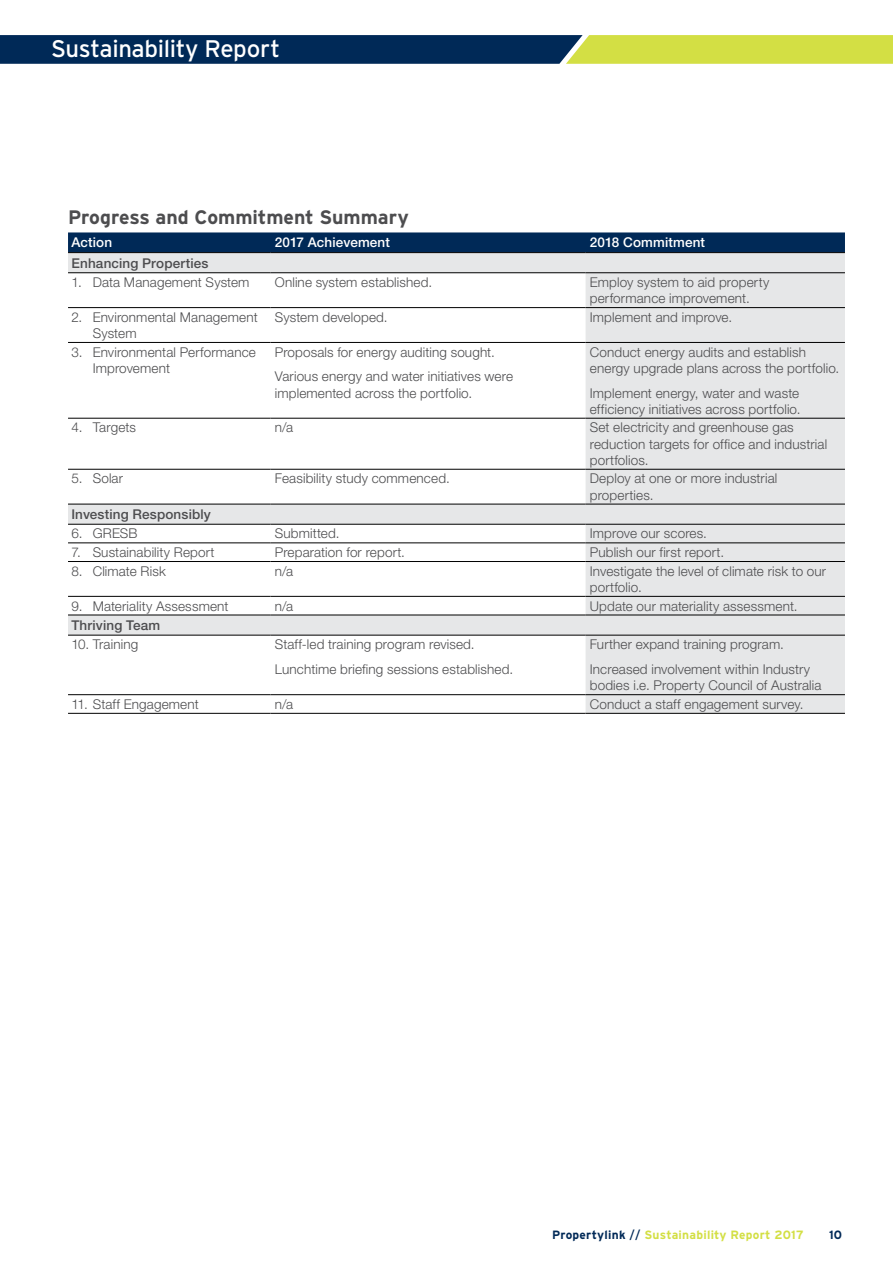
<style>
.page{position:relative;width:893px;height:1263px;background:#fff}
.page>*{position:absolute;margin:0;border:0;box-sizing:border-box;transform-origin:0 0}
.t1{font:24px "Interstate";letter-spacing:-.015em;color:#fff}
.t2{font:700 19.5px "Interstate";letter-spacing:-.005em;color:#4d4d4f}
.t3{font:300 13.5px/16.2px "Helvetica Neue LT Std";letter-spacing:.01em;color:#4d4d4f}
.t4{font:500 13.5px "Helvetica Neue LT Std";letter-spacing:.01em;color:#4d4d4f}
.t5{font:500 13.5px "Helvetica Neue LT Std";letter-spacing:.01em;color:#fff}
.t6{font:700 12px "Interstate";letter-spacing:.02em;color:#d3df44}
.t7{font:700 12px "Interstate";color:#002957}
.s1{color:#002957}
.s2{font-weight:400;color:#002957}
</style>
<div class="page">
<svg style="left:0;top:35px;width:893px;height:29px;background:#4e6c53"></svg>
<div style="left:68px;top:232px;width:777px;height:20px;background:#002957"></div>
<svg style="left:68px;top:253px;width:777px;height:460px"></svg>
<hr style="left:68px;top:307px;width:203px;height:1px;background:#000">
<hr style="left:271px;top:307px;width:315px;height:1px;background:#000">
<hr style="left:586px;top:307px;width:259px;height:1px;background:#000">
<hr style="left:68px;top:342px;width:203px;height:1px;background:#000">
<hr style="left:271px;top:342px;width:315px;height:1px;background:#000">
<hr style="left:586px;top:342px;width:259px;height:1px;background:#000">
<hr style="left:68px;top:418px;width:203px;height:1px;background:#000">
<hr style="left:271px;top:418px;width:315px;height:1px;background:#000">
<hr style="left:586px;top:418px;width:259px;height:1px;background:#000">
<hr style="left:68px;top:469px;width:203px;height:1px;background:#000">
<hr style="left:271px;top:469px;width:315px;height:1px;background:#000">
<hr style="left:586px;top:469px;width:259px;height:1px;background:#000">
<hr style="left:68px;top:543px;width:203px;height:1px;background:#000">
<hr style="left:271px;top:543px;width:315px;height:1px;background:#000">
<hr style="left:586px;top:543px;width:259px;height:1px;background:#000">
<hr style="left:68px;top:561px;width:203px;height:1px;background:#000">
<hr style="left:271px;top:561px;width:315px;height:1px;background:#000">
<hr style="left:586px;top:561px;width:259px;height:1px;background:#000">
<hr style="left:68px;top:596px;width:203px;height:1px;background:#000">
<hr style="left:271px;top:596px;width:315px;height:1px;background:#000">
<hr style="left:586px;top:596px;width:259px;height:1px;background:#000">
<hr style="left:68px;top:694px;width:203px;height:1px;background:#000">
<hr style="left:271px;top:694px;width:315px;height:1px;background:#000">
<hr style="left:586px;top:694px;width:259px;height:1px;background:#000">
<hr style="left:68px;top:713px;width:203px;height:1px;background:#000">
<hr style="left:271px;top:713px;width:315px;height:1px;background:#000">
<hr style="left:586px;top:713px;width:259px;height:1px;background:#000">
<hr style="left:68px;top:252px;width:203px;height:1px;background:#000">
<hr style="left:271px;top:252px;width:315px;height:1px;background:#000">
<hr style="left:586px;top:252px;width:259px;height:1px;background:#000">
<hr style="left:68px;top:504px;width:203px;height:1px;background:#000">
<hr style="left:271px;top:504px;width:315px;height:1px;background:#000">
<hr style="left:586px;top:504px;width:259px;height:1px;background:#000">
<hr style="left:68px;top:524px;width:203px;height:1px;background:#000">
<hr style="left:271px;top:524px;width:315px;height:1px;background:#000">
<hr style="left:586px;top:524px;width:259px;height:1px;background:#000">
<hr style="left:68px;top:615px;width:203px;height:1px;background:#000">
<hr style="left:271px;top:615px;width:315px;height:1px;background:#000">
<hr style="left:586px;top:615px;width:259px;height:1px;background:#000">
<hr style="left:68px;top:635px;width:203px;height:1px;background:#000">
<hr style="left:271px;top:635px;width:315px;height:1px;background:#000">
<hr style="left:586px;top:635px;width:259px;height:1px;background:#000">
<hr style="left:68px;top:272px;width:203px;height:1px;background:#000">
<hr style="left:271px;top:272px;width:315px;height:1px;background:#000">
<hr style="left:586px;top:272px;width:259px;height:1px;background:#000">
<h1 class="t1" style="left:51px;top:36px;width:230px">Sustainability Report</h1>
<h2 class="t2" style="left:68px;top:206px;width:342px">Progress and Commitment Summary</h2>
<p class="t5" style="left:71px;top:234px;width:42px">Action</p>
<p class="t5" style="left:275px;top:234px;width:117px">2017 Achievement</p>
<p class="t5" style="left:590px;top:234px;width:117px">2018 Commitment</p>
<p class="t4" style="left:71px;top:255px;width:139px">Enhancing Properties</p>
<p class="t3" style="left:71px;top:274px;width:180px">1. Data Management System</p>
<p class="t3" style="left:275px;top:274px;width:159px">Online system established.</p>
<p class="t3" style="left:590px;top:274px;width:181px">Employ system to aid property performance improvement.</p>
<p class="t3" style="left:93px;top:309px;width:166px;text-indent:-21px">2. Environmental Management<br>System</p>
<p class="t3" style="left:275px;top:309px;width:114px">System developed.</p>
<p class="t3" style="left:590px;top:309px;width:144px">Implement and improve.</p>
<p class="t3" style="left:93px;top:343px;width:165px;text-indent:-21px">3. Environmental Performance<br>Improvement</p>
<p class="t3" style="left:275px;top:339px;width:240px;line-height:24.8px">Proposals for energy auditing sought.<br>Various energy and water initiatives were</p>
<p class="t3" style="left:275px;top:384px;width:199px">implemented across the portfolio.</p>
<p class="t3" style="left:590px;top:343px;width:251px">Conduct energy audits and establish energy upgrade plans across the portfolio.</p>
<p class="t3" style="left:590px;top:384px;width:212px">Implement energy, water and waste efficiency initiatives across portfolio.</p>
<p class="t3" style="left:71px;top:419px;width:66px">4. Targets</p>
<p class="t3" style="left:275px;top:419px;width:20px">n/a</p>
<p class="t3" style="left:590px;top:419px;width:239px">Set electricity and greenhouse gas reduction targets for office and industrial portfolios.</p>
<p class="t3" style="left:71px;top:470px;width:53px">5. Solar</p>
<p class="t3" style="left:275px;top:470px;width:176px">Feasibility study commenced.</p>
<p class="t3" style="left:590px;top:470px;width:189px">Deploy at one or more industrial properties.</p>
<p class="t4" style="left:71px;top:506px;width:141px">Investing Responsibly</p>
<p class="t3" style="left:71px;top:525px;width:68px">6. GRESB</p>
<p class="t3" style="left:275px;top:525px;width:66px">Submitted.</p>
<p class="t3" style="left:590px;top:525px;width:119px">Improve our scores.</p>
<p class="t3" style="left:71px;top:544px;width:145px">7. Sustainability Report</p>
<p class="t3" style="left:275px;top:544px;width:132px">Preparation for report.</p>
<p class="t3" style="left:590px;top:544px;width:136px">Publish our first report.</p>
<p class="t3" style="left:71px;top:562px;width:96px">8. Climate Risk</p>
<p class="t3" style="left:275px;top:562px;width:20px">n/a</p>
<p class="t3" style="left:590px;top:562px;width:238px">Investigate the level of climate risk to our portfolio.</p>
<p class="t3" style="left:71px;top:597px;width:159px">9. Materiality Assessment</p>
<p class="t3" style="left:275px;top:597px;width:20px">n/a</p>
<p class="t3" style="left:590px;top:597px;width:209px">Update our materiality assessment.</p>
<p class="t4" style="left:71px;top:617px;width:90px">Thriving Team</p>
<p class="t3" style="left:71px;top:636px;width:68px">10. Training</p>
<p class="t3" style="left:275px;top:632px;width:240px;line-height:24.8px">Staff-led training program revised.<br>Lunchtime briefing sessions established.</p>
<p class="t3" style="left:590px;top:632px;width:222px;line-height:24.8px">Further expand training program.<br>Increased involvement within Industry</p>
<p class="t3" style="left:590px;top:677px;width:233px">bodies i.e. Property Council of Australia</p>
<p class="t3" style="left:71px;top:696px;width:129px">11. Staff Engagement</p>
<p class="t3" style="left:275px;top:696px;width:20px">n/a</p>
<p class="t3" style="left:590px;top:696px;width:215px">Conduct a staff engagement survey.</p>
<p class="t6" style="left:552px;top:1227px;width:253px"><span class="s1">Propertylink</span> <span class="s2">//</span> Sustainability Report 2017</p>
<p class="t7" style="left:829px;top:1227px;width:14px">10</p>
</div>
